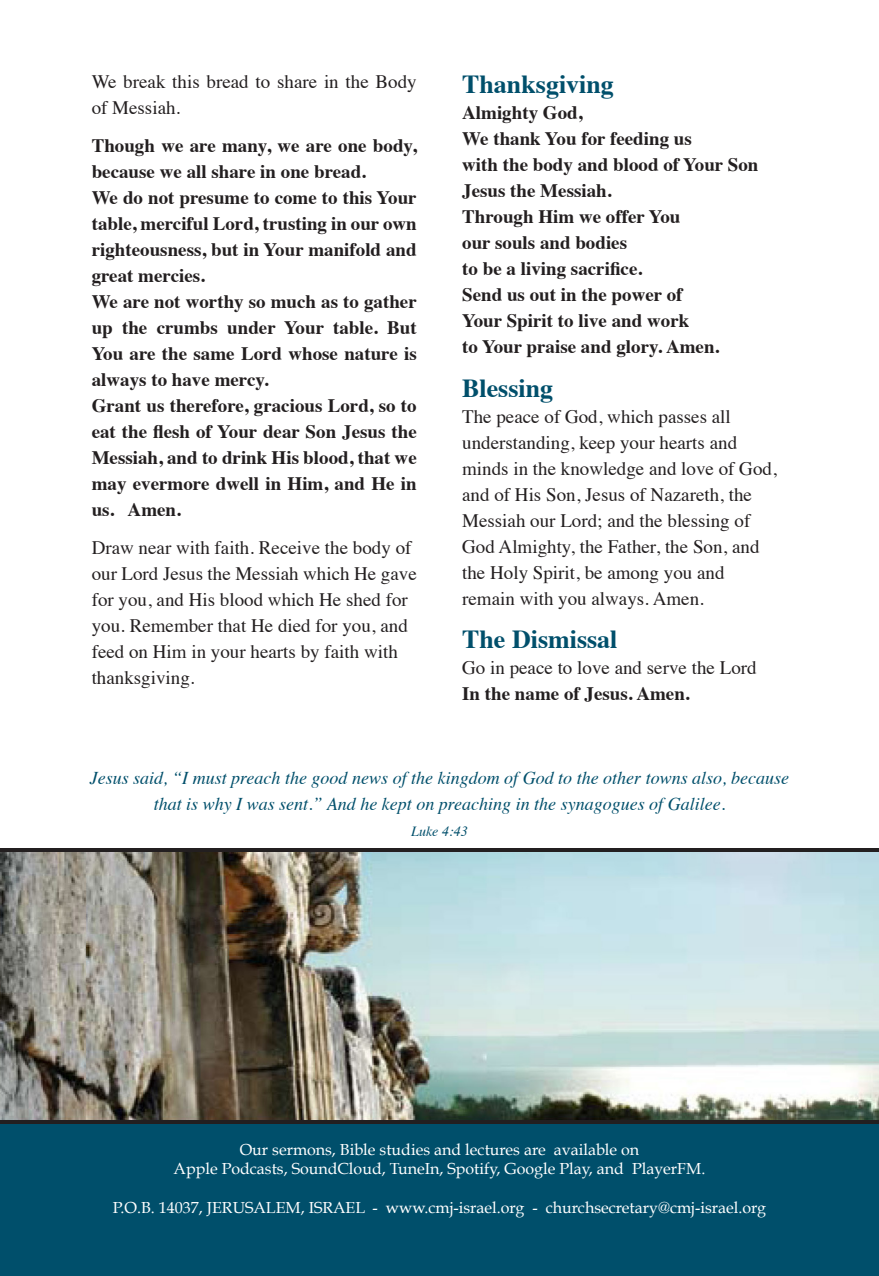
<style>
.page{position:relative;width:879px;height:1276px;background:#fff}
.page>*{position:absolute;margin:0;border:0;box-sizing:border-box;transform-origin:0 0}
.t1{font:700 26px "Times";color:#004f6b}
.t2{font:700 19px/26px "Times";color:#231f20}
.t3{font:19px/26px "Times";color:#231f20}
.t4{font:italic 18px "Times";color:#004f6b}
.t5{font:16px "Book Antiqua";color:#fff}
.t6{font:italic 14px "Times";color:#004f6b}
</style>
<div class="page">
<div style="left:0;top:1120px;width:879px;height:156px;background:#004f6b"></div>
<img style="left:0;top:851px;width:879px;height:269px">
<hr style="left:0;top:848px;width:879px;height:3px;background:#231f20">
<hr style="left:0;top:1120px;width:879px;height:3px;background:#231f20">
<p class="t3" style="left:92px;top:67px;width:327px">We break this bread to share in the Body of Messiah.</p>
<p class="t2" style="left:92px;top:131px;width:327px">Though we are many, we are one body, because we all share in one bread.</p>
<p class="t2" style="left:92px;top:183px;width:327px;text-align:justify">We do not presume to come to this Your table, merciful Lord, trusting in our own righteousness, but in Your manifold and great mercies.</p>
<p class="t2" style="left:92px;top:287px;width:327px;text-align:right">We are not worthy so much as to gather<br>But</p>
<p class="t2" style="left:227px;top:313px;width:98px">under Your</p>
<p class="t2" style="left:122px;top:313px;width:27px">the</p>
<p class="t2" style="left:157px;top:313px;width:63px">crumbs</p>
<p class="t2" style="left:333px;top:313px;width:46px">table.</p>
<p class="t2" style="left:92px;top:313px;width:327px">up<br>You are the same Lord whose nature is always to have mercy.</p>
<p class="t2" style="left:92px;top:391px;width:327px">Grant us therefore, gracious Lord, so to</p>
<p class="t2" style="left:92px;top:417px;width:327px">eat the flesh of Your dear Son Jesus the</p>
<p class="t2" style="left:92px;top:443px;width:327px">Messiah, and to drink His blood, that we</p>
<p class="t2" style="left:92px;top:469px;width:327px">may evermore dwell in Him, and He in</p>
<p class="t2" style="left:128px;top:495px;width:55px">Amen.</p>
<p class="t2" style="left:92px;top:495px;width:24px">us.</p>
<p class="t3" style="left:92px;top:533px;width:321px">Draw near with faith. Receive the body of</p>
<p class="t3" style="left:92px;top:559px;width:327px">our Lord Jesus the Messiah which He gave</p>
<p class="t3" style="left:92px;top:585px;width:318px">for you, and His blood which He shed for</p>
<p class="t3" style="left:92px;top:611px;width:318px">you. Remember that He died for you, and</p>
<p class="t3" style="left:92px;top:637px;width:308px">feed on Him in your hearts by faith with</p>
<p class="t3" style="left:92px;top:663px;width:104px">thanksgiving.</p>
<p class="t1" style="left:462px;top:60px;width:153px">Thanksgiving</p>
<p class="t2" style="left:462px;top:98px;width:122px">Almighty God,</p>
<p class="t2" style="left:462px;top:124px;width:231px">We thank You for feeding us</p>
<p class="t2" style="left:462px;top:150px;width:298px">with the body and blood of Your Son</p>
<p class="t2" style="left:462px;top:176px;width:151px">Jesus the Messiah.</p>
<p class="t2" style="left:462px;top:202px;width:220px">Through Him we offer You</p>
<p class="t2" style="left:462px;top:228px;width:166px">our souls and bodies</p>
<p class="t2" style="left:462px;top:254px;width:181px">to be a living sacrifice.</p>
<p class="t2" style="left:462px;top:280px;width:222px">Send us out in the power of</p>
<p class="t2" style="left:462px;top:306px;width:229px">Your Spirit to live and work</p>
<p class="t2" style="left:462px;top:332px;width:259px">to Your praise and glory. Amen.</p>
<p class="t1" style="left:462px;top:363px;width:93px">Blessing</p>
<p class="t3" style="left:462px;top:401px;width:270px">The peace of God, which passes all</p>
<p class="t3" style="left:462px;top:427px;width:276px">understanding, keep your hearts and</p>
<p class="t3" style="left:462px;top:453px;width:316px">minds in the knowledge and love of God,</p>
<p class="t3" style="left:462px;top:479px;width:291px">and of His Son, Jesus of Nazareth, the</p>
<p class="t3" style="left:462px;top:505px;width:290px">Messiah our Lord; and the blessing of</p>
<p class="t3" style="left:462px;top:531px;width:299px">God Almighty, the Father, the Son, and</p>
<p class="t3" style="left:462px;top:557px;width:264px">the Holy Spirit, be among you and</p>
<p class="t3" style="left:462px;top:583px;width:243px">remain with you always. Amen.</p>
<p class="t1" style="left:462px;top:614px;width:157px">The Dismissal</p>
<p class="t3" style="left:462px;top:653px;width:296px">Go in peace to love and serve the Lord</p>
<p class="t2" style="left:462px;top:678px;width:229px">In the name of Jesus. Amen.</p>
<p class="t4" style="left:90px;top:762px;width:701px">Jesus said “, I must preach the good news of the kingdom of God to the other towns also, because</p>
<p class="t4" style="left:154px;top:788px;width:573px">that is why I was sent.” And he kept on preaching in the synagogues of Galilee.</p>
<p class="t6" style="left:411px;top:819px;width:58px">Luke 4:43</p>
<p class="t5" style="left:240px;top:1139px;width:307px">Our sermons, Bible studies and lectures are</p>
<p class="t5" style="left:554px;top:1139px;width:87px">available on</p>
<p class="t5" style="left:174px;top:1159px;width:452px">Apple Podcasts, SoundCloud, TuneIn, Spotify, Google Play, and</p>
<p class="t5" style="left:546px;top:1197px;width:222px">churchsecretary@cmj-israel.org</p>
<p class="t5" style="left:632px;top:1159px;width:75px">PlayerFM.</p>
<p class="t5" style="left:386px;top:1197px;width:140px">www.cmj-israel.org</p>
<p class="t5" style="left:113px;top:1197px;width:254px">O. P B. . 14037, JERUSALEM, ISRAEL</p>
<p class="t5" style="left:372px;top:1197px;width:7px">-</p>
<p class="t5" style="left:532px;top:1197px;width:7px">-</p>
</div>
